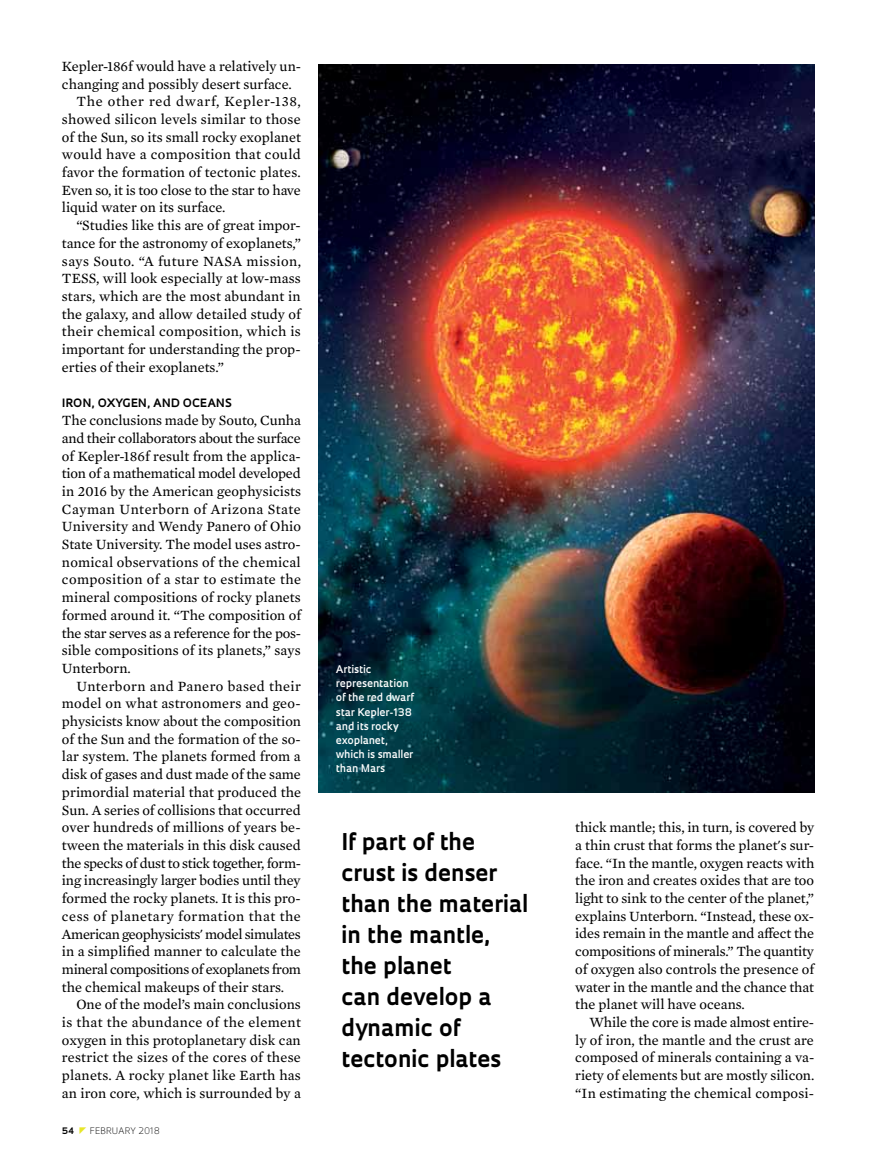
<style>
.page{position:relative;width:885px;height:1169px;background:#fff}
.page>*{position:absolute;margin:0;border:0;box-sizing:border-box;transform-origin:0 0}
.t1{font:700 22.5px/31px "Oculum";color:#000}
.t2{font:14.4px/17.7px "Mercury Text G2";color:#000;text-align:justify}
.t3{font:14.4px "Mercury Text G2";letter-spacing:.02em;color:#000}
.t4{font:14.4px "Mercury Text G2";letter-spacing:.025em;color:#000}
.t5{font:14.4px "Mercury Text G2";letter-spacing:.03em;color:#000}
.t6{font:14.4px "Mercury Text G2";letter-spacing:.05em;color:#000}
.t7{font:700 11.25px "Oculum";letter-spacing:.03em;color:#000}
.t8{font:600 10.35px/14.1px "Oculum";color:#fff}
.t9{font:300 8.7px "Oculum";letter-spacing:.01em;color:#000}
.t10{font:700 8.7px "Oculum";color:#000}
</style>
<div class="page">
<img style="left:319px;top:64px;width:495px;height:728px">
<p class="t2" style="left:62px;top:56px;width:241px">Kepler-186f would have a relatively un-</p>
<p class="t2" style="left:62px;top:74px;width:231px">changing and possibly desert surface.</p>
<p class="t6" style="left:76px;top:91px;width:226px">The other red dwarf, Kepler-138,</p>
<p class="t2" style="left:62px;top:110px;width:240px">showed silicon levels similar to those</p>
<p class="t2" style="left:62px;top:127px;width:240px">of the Sun, so its small rocky exoplanet</p>
<p class="t4" style="left:62px;top:144px;width:240px">would have a composition that could</p>
<p class="t2" style="left:62px;top:163px;width:240px">favor the formation of tectonic plates.</p>
<p class="t2" style="left:62px;top:180px;width:240px">Even so, it is too close to the star to have</p>
<p class="t2" style="left:62px;top:198px;width:165px">liquid water on its surface.</p>
<p class="t2" style="left:76px;top:216px;width:226px">“Studies like this are of great impor-</p>
<p class="t2" style="left:62px;top:233px;width:241px">tance for the astronomy of exoplanets,”</p>
<p class="t5" style="left:62px;top:250px;width:241px">says Souto. “A future NASA mission,</p>
<p class="t2" style="left:62px;top:269px;width:240px">TESS, will look especially at low-mass</p>
<p class="t2" style="left:62px;top:287px;width:240px">stars, which are the most abundant in</p>
<p class="t2" style="left:62px;top:304px;width:241px">the galaxy, and allow detailed study of</p>
<p class="t3" style="left:62px;top:321px;width:240px">their chemical composition, which is</p>
<p class="t2" style="left:62px;top:340px;width:240px">important for understanding the prop-</p>
<p class="t2" style="left:62px;top:357px;width:164px">erties of their exoplanets.”</p>
<p class="t7" style="left:62px;top:395px;width:170px">Iron, oxygen, and oceans</p>
<p class="t2" style="left:62px;top:411px;width:241px">The conclusions made by Souto, Cunha and their collaborators about the surface of Kepler-186f result from the applica&shy;tion of a mathematical model developed in 2016 by the American geophysicists Cayman Unterborn of Arizona State University and Wendy Panero of Ohio State University. The model uses astro&shy;nomical observations of the chemical composition of a star to estimate the mineral compositions of rocky planets formed around it. “The composition of the star serves as a reference for the pos&shy;sible compositions of its planets,” says Unterborn.</p>
<p class="t2" style="left:62px;top:676px;width:241px;text-indent:14px">Unterborn and Panero based their model on what astronomers and geo&shy;physicists know about the composition of the Sun and the formation of the so&shy;lar system. The planets formed from a disk of gases and dust made of the same primordial material that produced the Sun. A series of collisions that occurred over hundreds of millions of years be&shy;tween the materials in this disk caused the specks of dust to stick together, form&shy;ing increasingly larger bodies until they formed the rocky planets. It is this pro&shy;cess of planetary formation that the American geophysicists' model simulates in a simplified manner to calculate the mineral compositions of exoplanets from the chemical makeups of their stars.</p>
<p class="t2" style="left:62px;top:995px;width:240px;text-indent:14px">One of the model’s main conclusions is that the abundance of the element oxygen in this protoplanetary disk can restrict the sizes of the cores of these planets. A rocky planet like Earth has an iron core, which is surrounded by a</p>
<p class="t10" style="left:62px;top:1124px;width:14px">54</p>
<p class="t9" style="left:90px;top:1124px;width:72px">FEBRUARY 2018</p>
<p class="t8" style="left:336px;top:661px;width:79px">Artistic representation of the red dwarf star Kepler-138 and its rocky exoplanet, which is smaller than Mars</p>
<h1 class="t1" style="left:341px;top:825px;width:188px">If part of the crust is denser than the material in the mantle, the planet<br>can develop a dynamic of tectonic plates</h1>
<p class="t2" style="left:575px;top:817px;width:241px">thick mantle; this, in turn, is covered by a thin crust that forms the planet's sur&shy;face. “In the mantle, oxygen reacts with the iron and creates oxides that are too light to sink to the center of the planet,” explains Unterborn. “Instead, these ox&shy;ides remain in the mantle and affect the compositions of minerals.” The quantity of oxygen also controls the presence of water in the mantle and the chance that the planet will have oceans.</p>
<p class="t2" style="left:575px;top:1012px;width:241px;text-indent:14px">While the core is made almost entire&shy;ly of iron, the mantle and the crust are composed of minerals containing a va&shy;riety of elements but are mostly silicon. “In estimating the chemical composi-</p>
</div>
